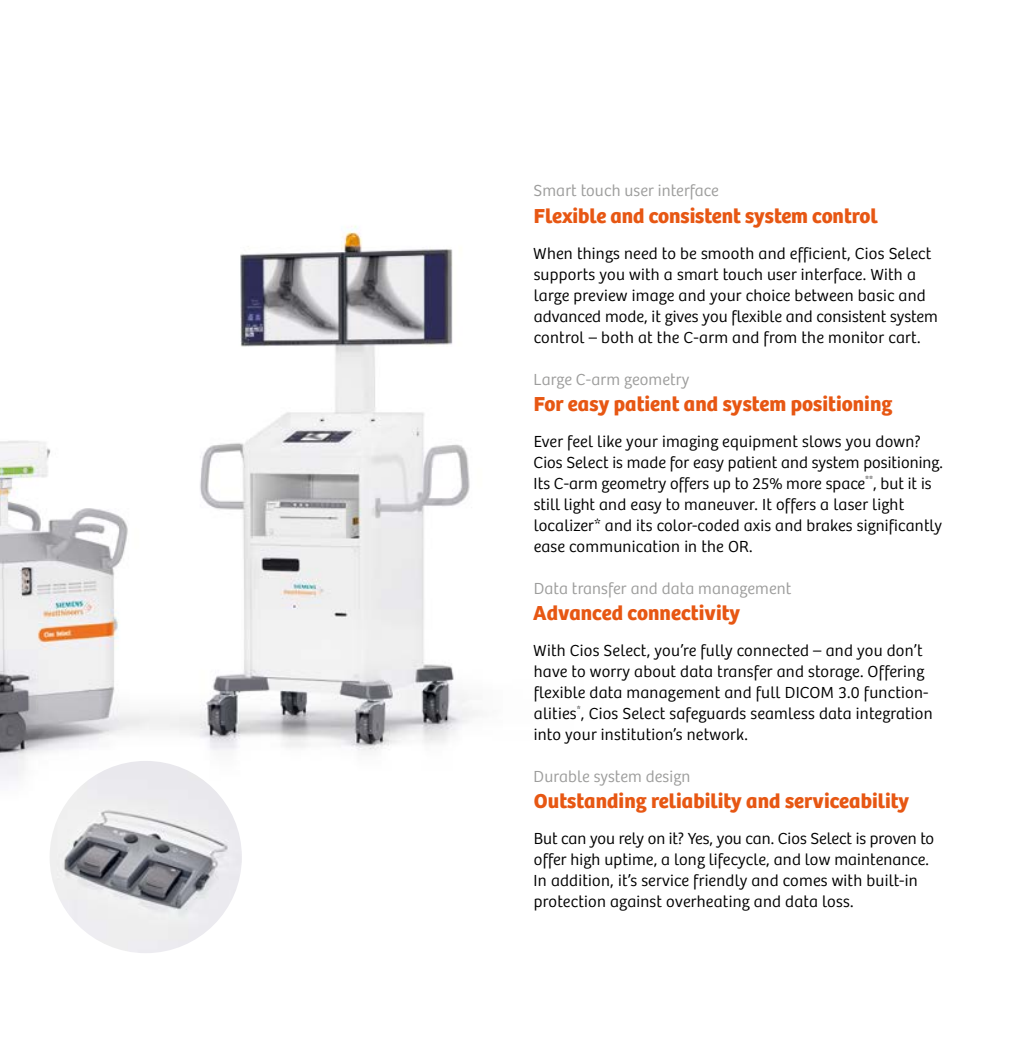
<style>
.page{position:relative;width:1032px;height:1042px;background:#fff}
.page>*{position:absolute;margin:0;border:0;box-sizing:border-box;transform-origin:0 0}
.t1{font:21px "Bree SH Text Bold";letter-spacing:.005em;color:#e75713}
.t2{font:16.62px/21px "Bree SH Text Light";letter-spacing:.015em;color:#000}
.t3{font:16.62px "Bree SH Text Light";letter-spacing:.01em;color:#9d9d9c}
</style>
<div class="page">
<img style="left:0;top:225px;width:478px;height:713px">
<img style="left:50px;top:761px;width:192px;height:192px;border-radius:96px">
<p class="t3" style="left:533px;top:181px;width:187px">Smart touch user interface</p>
<p class="t1" style="left:534px;top:203px;width:345px">Flexible and consistent system control</p>
<p class="t2" style="left:533px;top:243px;width:406px">When things need to be smooth and efficient, Cios Select supports you with a smart touch user interface. With a large preview image and your choice between basic and advanced mode, it gives you flexible and consistent system control – both at the C-arm and from the monitor cart.</p>
<p class="t3" style="left:534px;top:369px;width:157px">Large C-arm geometry</p>
<p class="t1" style="left:534px;top:391px;width:360px">For easy patient and system positioning</p>
<p class="t2" style="left:533px;top:431px;width:411px">Ever feel like your imaging equipment slows you down?<br>Cios Select is made for easy patient and system positioning.<br>Its C-arm geometry offers up to 25% more space<sup>**</sup>, but it is still light and easy to maneuver. It offers a laser light localizer* and its color-coded axis and brakes significantly ease communication in the OR.</p>
<p class="t3" style="left:534px;top:578px;width:259px">Data transfer and data management</p>
<p class="t1" style="left:533px;top:600px;width:208px">Advanced connectivity</p>
<p class="t2" style="left:533px;top:640px;width:401px">With Cios Select, you’re fully connected – and you don’t have to worry about data transfer and storage. Offering flexible data management and full DICOM 3.0 function&shy;alities<sup>*</sup>, Cios Select safeguards seamless data integration into your institution’s network.</p>
<p class="t3" style="left:534px;top:766px;width:158px">Durable system design</p>
<p class="t1" style="left:534px;top:788px;width:377px">Outstanding reliability and serviceability</p>
<p class="t2" style="left:534px;top:828px;width:402px">But can you rely on it? Yes, you can. Cios Select is proven to offer high uptime, a long lifecycle, and low maintenance.<br>In addition, it’s service friendly and comes with built-in protection against overheating and data loss.</p>
</div>
